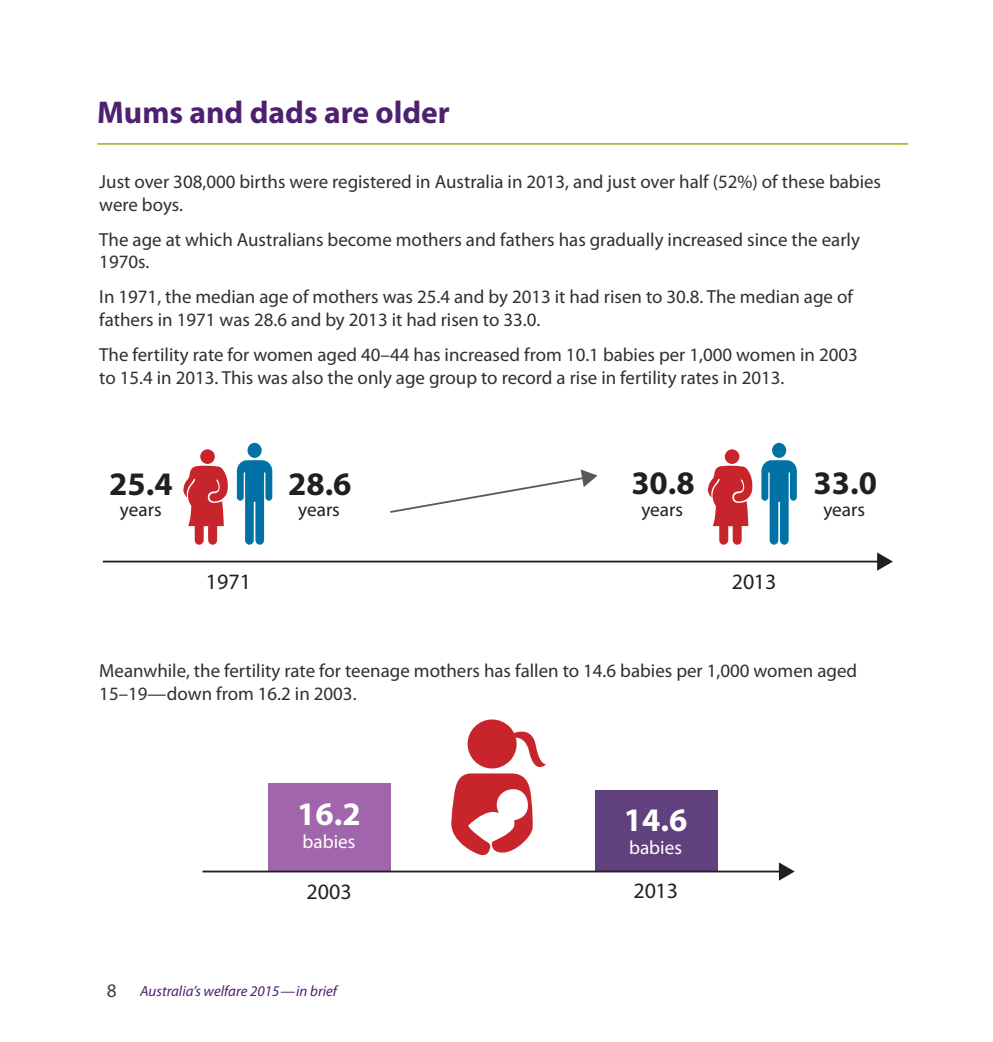
<style>
.page{position:relative;width:993px;height:1042px;background:#fff}
.page>*{position:absolute;margin:0;border:0;box-sizing:border-box;transform-origin:0 0}
.t1{font:700 32.9px "Myriad Pro";color:#231f20}
.t2{font:700 32.9px "Myriad Pro";color:#fff}
.t3{font:700 31.5px "Myriad Pro";color:#4d2070}
.t4{font:22.05px "Myriad Pro";color:#231f20}
.t5{font:19.25px "Myriad Pro";color:#231f20}
.t6{font:19.25px "Myriad Pro";color:#fff}
.Body{font:18.9px/22.8px "Myriad Pro";color:#312f30}
.Body_Last{font:18.9px/22.8px "Myriad Pro";color:#312f30}
.t7{font:italic 14.88px "Myriad Pro";color:#4d2070}
.s1{font-style:normal;font-size:19.25px;color:#3e3e3f}
</style>
<div class="page">
<hr style="left:97px;top:143px;width:811px;height:2px;background:#a4be39">
<hr style="left:103px;top:561px;width:776px;height:1px;background:#231f20">
<svg style="left:876px;top:552px;width:16px;height:19px"></svg>
<svg style="left:237px;top:443px;width:35px;height:102px"></svg>
<svg style="left:183px;top:466px;width:45px;height:79px"></svg>
<div style="left:200px;top:449px;width:15px;height:15px;background:#c8242b;border-radius:50%"></div>
<svg style="left:761px;top:443px;width:35px;height:102px"></svg>
<svg style="left:708px;top:466px;width:44px;height:79px"></svg>
<div style="left:724px;top:449px;width:15px;height:15px;background:#c8242b;border-radius:50%"></div>
<svg style="left:390px;top:469px;width:207px;height:44px"></svg>
<svg style="left:467px;top:719px;width:49px;height:49px"></svg>
<svg style="left:451px;top:725px;width:95px;height:130px"></svg>
<div style="left:268px;top:782px;width:122px;height:89px;background:#a065aa"></div>
<div style="left:594px;top:790px;width:122px;height:81px;background:#60417d"></div>
<hr style="left:202px;top:870px;width:579px;height:2px;background:#231f20">
<svg style="left:778px;top:862px;width:16px;height:18px"></svg>
<p class="t3" style="left:97px;top:92px;width:354px">Mums and dads are older</p>
<p class="Body" style="left:99px;top:170px;width:783px">Just over 308,000 births were registered in Australia in 2013, and just over half (52%) of these babies were boys.</p>
<p class="Body" style="left:99px;top:228px;width:762px">The age at which Australians become mothers and fathers has gradually increased since the early<br>1970s.</p>
<p class="Body" style="left:99px;top:285px;width:755px">In 1971, the median age of mothers was 25.4 and by 2013 it had risen to 30.8. The median age of fathers in 1971 was 28.6 and by 2013 it had risen to 33.0.</p>
<p class="Body" style="left:99px;top:343px;width:759px">The fertility rate for women aged 40–44 has increased from 10.1 babies per 1,000 women in 2003 to 15.4 in 2013. This was also the only age group to record a rise in fertility rates in 2013.</p>
<p class="t1" style="left:109px;top:462px;width:65px">25.4</p>
<p class="t1" style="left:288px;top:462px;width:65px">28.6</p>
<p class="t1" style="left:631px;top:462px;width:65px">30.8</p>
<p class="t1" style="left:813px;top:462px;width:65px">33.0</p>
<p class="t5" style="left:120px;top:498px;width:43px">years</p>
<p class="t5" style="left:298px;top:498px;width:43px">years</p>
<p class="t5" style="left:641px;top:498px;width:43px">years</p>
<p class="t5" style="left:823px;top:498px;width:43px">years</p>
<p class="t5" style="left:200px;top:560px;width:43px">years</p>
<p class="t5" style="left:725px;top:560px;width:43px">years</p>
<p class="t4" style="left:206px;top:568px;width:47px">1971</p>
<p class="t4" style="left:731px;top:567px;width:46px">2013</p>
<p class="Body_Last" style="left:99px;top:659px;width:759px">Meanwhile, the fertility rate for teenage mothers has fallen to 14.6 babies per 1,000 women aged<br>15–19—down from 16.2 in 2003.</p>
<p class="t2" style="left:297px;top:793px;width:65px">16.2</p>
<p class="t6" style="left:302px;top:830px;width:54px">babies</p>
<p class="t2" style="left:623px;top:798px;width:65px">14.6</p>
<p class="t6" style="left:629px;top:835px;width:54px">babies</p>
<p class="t4" style="left:306px;top:878px;width:47px">2003</p>
<p class="t4" style="left:633px;top:877px;width:46px">2013</p>
<p class="t7" style="left:107px;top:982px;width:232px"><span class="s1">8</span> Australia’s welfare 2015—in brief</p>
</div>
